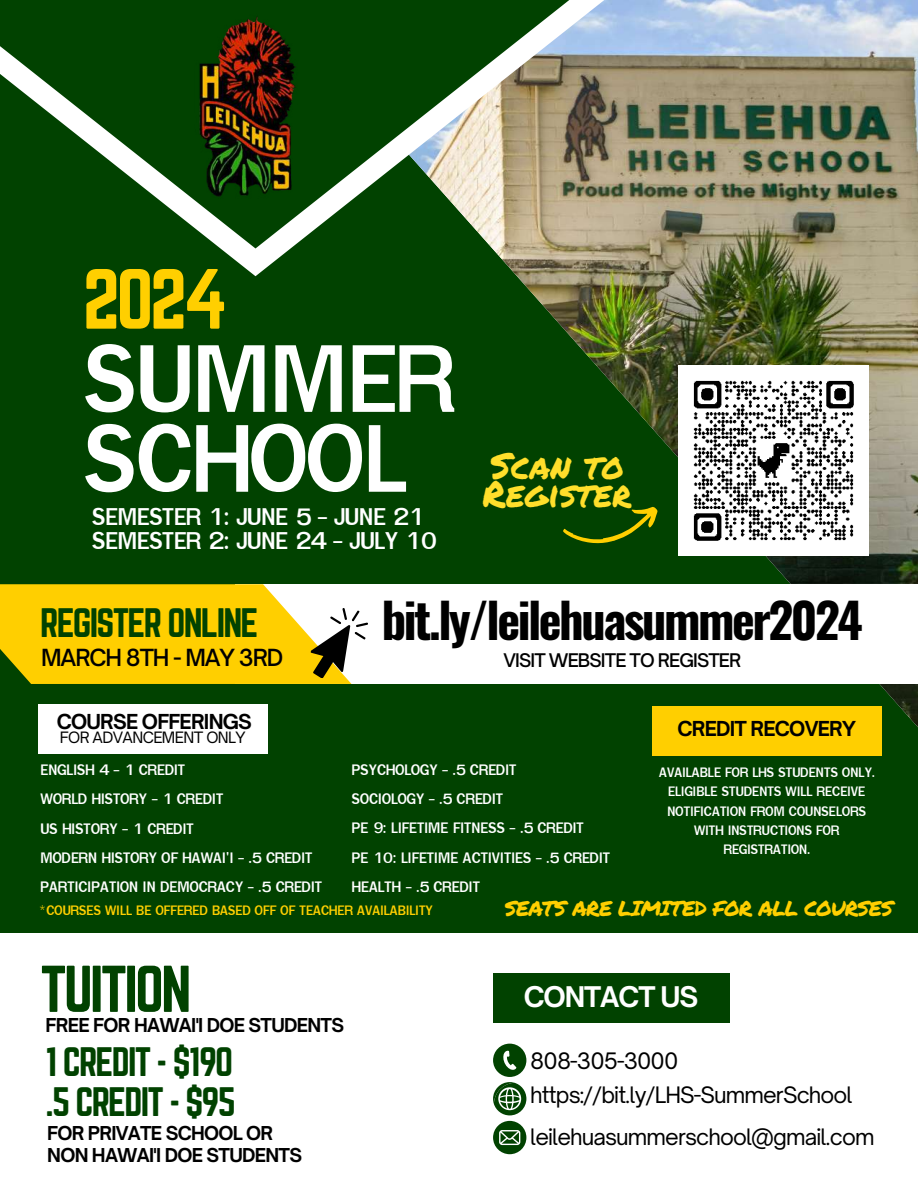
<style>
.page{position:relative;width:918px;height:1188px;background:#014200}
.page>*{position:absolute;margin:0;border:0;box-sizing:border-box;transform-origin:0 0}
.t1{font:700 95.1px/79.8px "Garuda";letter-spacing:-.05em;color:#fff}
.t2{font:74.55px "Norwester";color:#ffcf00}
.t3{font:57.75px "Norwester";letter-spacing:-.05em;color:#014200}
.t4{font:700 48.3px "Oswald";letter-spacing:-.05em;color:#000}
.t5{font:36px/39.3px "Norwester";letter-spacing:-.05em;color:#014200}
.t6{font:36px/28.2px "Permanent Marker";color:#ffdf2b}
.t7{font:700 27.3px "Open Sauce One";letter-spacing:-.04em;color:#fff}
.t8{font:700 24px/23.7px "Garuda";letter-spacing:-.05em;color:#fff}
.t9{font:500 22.5px "Open Sauce One";letter-spacing:-.05em;color:#000}
.t10{font:21.75px/34.5px "Open Sauce One";letter-spacing:-.04em;color:#000}
.t11{font:21px "Permanent Marker";letter-spacing:-.04em;color:#ffcf00}
.t12{font:700 19.8px "Open Sauce One";letter-spacing:-.04em;color:#000}
.t13{font:700 18.3px/21.3px "Open Sauce One";letter-spacing:-.04em;color:#000}
.t14{font:500 18px "Open Sauce One";letter-spacing:-.05em;color:#000}
.t15{font:700 15px/29.2px "Garuda";letter-spacing:-.04em;color:#fff}
.t16{font:15px "Open Sauce One";letter-spacing:-.04em;color:#000}
.t17{font:700 13.5px/19.2px "Garuda";letter-spacing:-.04em;color:#fff;text-align:center}
.t18{font:700 13.5px "Garuda";letter-spacing:-.04em;color:#ffcf00}
</style>
<div class="page">
<img style="left:220px;top:0;width:698px;height:756px">
<svg style="left:220px;top:0;width:422px;height:276px"></svg>
<svg style="left:0;top:0;width:613px;height:248px"></svg>
<div style="left:235px;top:584px;width:683px;height:100px;background:#fff"></div>
<div style="left:0;top:933px;width:918px;height:255px;background:#fff"></div>
<div style="left:39px;top:705px;width:229px;height:49px;background:#fff"></div>
<div style="left:493px;top:974px;width:236px;height:49px;background:#014200"></div>
<svg style="left:493px;top:1044px;width:33px;height:71px"></svg>
<img style="left:102px;top:0;width:285px;height:252px">
<div style="left:652px;top:706px;width:230px;height:49px;background:#ffcf00"></div>
<img style="left:679px;top:365px;width:190px;height:190px">
<svg style="left:562px;top:501px;width:101px;height:54px"></svg>
<svg style="left:493px;top:1121px;width:33px;height:33px"></svg>
<svg style="left:0;top:584px;width:368px;height:100px"></svg>
<h2 class="t2" style="left:83px;top:254px;width:147px">2024</h2>
<h1 class="t1" style="left:83px;top:339px;width:376px">SUMMER<br>SCHOOL</h1>
<h3 class="t8" style="left:92px;top:505px;width:346px">SEMESTER 1: JUNE 5 - JUNE 21<br>SEMESTER 2: JUNE 24 - JULY 10</h3>
<h3 class="t6" style="left:483px;top:451px;width:151px">Scan to<br>Register</h3>
<h3 class="t5" style="left:40px;top:603px;width:220px">REGISTER ONLINE</h3>
<h3 class="t9" style="left:41px;top:643px;width:244px">MARCH 8TH - MAY 3RD</h3>
<h3 class="t12" style="left:57px;top:709px;width:197px">COURSE OFFERINGS</h3>
<p class="t15" style="left:40px;top:755px;width:284px">ENGLISH 4 - 1 CREDIT<br>WORLD HISTORY - 1 CREDIT<br>US HISTORY - 1 CREDIT<br>MODERN HISTORY OF HAWAI'I - .5 CREDIT<br>PARTICIPATION IN DEMOCRACY - .5 CREDIT</p>
<p class="t16" style="left:60px;top:728px;width:187px">FOR ADVANCEMENT ONLY</p>
<h3 class="t4" style="left:382px;top:582px;width:483px">bit.ly/leilehuasummer2024</h3>
<p class="t14" style="left:504px;top:649px;width:239px">VISIT WEBSITE TO REGISTER</p>
<p class="t15" style="left:352px;top:755px;width:260px">PSYCHOLOGY - .5 CREDIT<br>SOCIOLOGY - .5 CREDIT<br>PE 9: LIFETIME FITNESS - .5 CREDIT<br>PE 10: LIFETIME ACTIVITIES - .5 CREDIT<br>HEALTH - .5 CREDIT</p>
<h3 class="t12" style="left:678px;top:716px;width:180px">CREDIT RECOVERY</h3>
<p class="t17" style="left:659px;top:763px;width:217px">AVAILABLE FOR LHS STUDENTS ONLY.<br>ELIGIBLE STUDENTS WILL RECEIVE<br>NOTIFICATION FROM COUNSELORS<br>WITH INSTRUCTIONS FOR<br>REGISTRATION.</p>
<p class="t18" style="left:39px;top:902px;width:396px">*COURSES WILL BE OFFERED BASED OFF OF TEACHER AVAILABILITY</p>
<h3 class="t3" style="left:40px;top:954px;width:153px">TUITION</h3>
<h3 class="t5" style="left:46px;top:1042px;width:192px">1 CREDIT - $190 .5 CREDIT - $95</h3>
<p class="t13" style="left:47px;top:1123px;width:256px">FOR PRIVATE SCHOOL OR<br>NON HAWAI'I DOE STUDENTS</p>
<p class="t13" style="left:46px;top:1015px;width:300px">FREE FOR HAWAI'I DOE STUDENTS</p>
<h3 class="t11" style="left:505px;top:893px;width:390px">SEATS ARE LIMITED FOR ALL COURSES</h3>
<h3 class="t7" style="left:524px;top:980px;width:176px">CONTACT US</h3>
<h3 class="t10" style="left:530px;top:1043px;width:324px">808-305-3000 https://bit.ly/LHS-SummerSchool</h3>
<h3 class="t10" style="left:530px;top:1119px;width:346px">leilehuasummerschool@gmail.com</h3>
</div>
